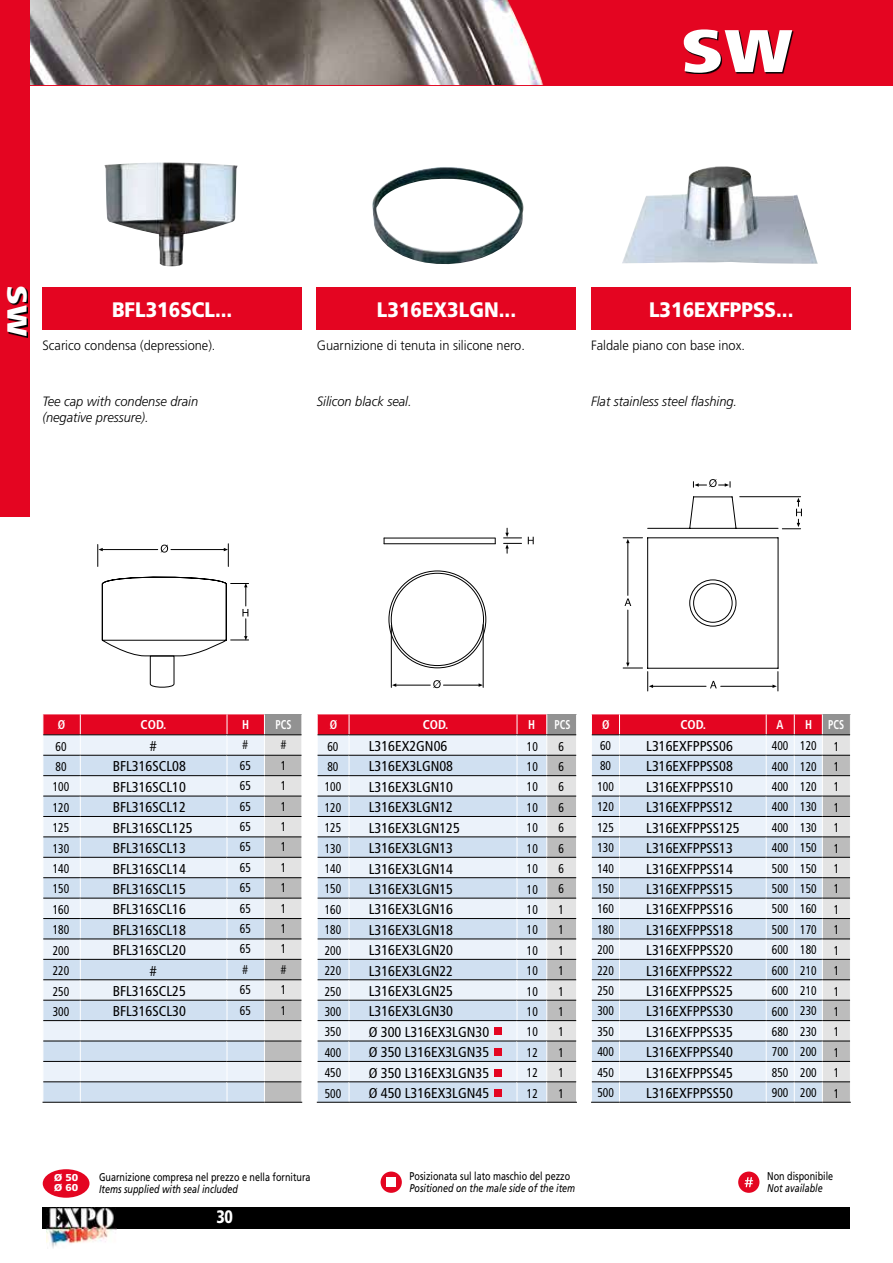
<style>
.page{position:relative;width:893px;height:1263px;background:#fff}
.page>*{position:absolute;margin:0;border:0;box-sizing:border-box;transform-origin:0 0}
.t1{font:900 condensed 60px "Frutiger";color:#fff;scale:1.31 1}
.t2{font:900 condensed 27.45px "Frutiger";color:#fff;scale:1.31 1}
.t3{font:900 21px "Frutiger";color:#fff;scale:.9 1}
.t4{font:900 condensed 18px "Frutiger";color:#fff;scale:.9 1}
.t5{font:condensed 14.25px/20.4px "Frutiger";color:#000}
.t6{font:300 13.5px "Frutiger";color:#000;scale:.95 1}
.t7{font:italic 300 13.5px/16.2px "Frutiger";color:#000;scale:.95 1}
.t8{font:condensed 12.75px/20.4px "Frutiger";color:#000;text-align:justify;scale:.9 1}
.t9{font:700 condensed 12.75px "Frutiger";color:#fff}
.t10{font:700 condensed 12.75px "Frutiger";color:#fff;scale:.8 1}
.t11{font:700 condensed 12.75px "Frutiger";color:#fff;scale:.9 1}
.t12{font:11.25px "Frutiger";color:#000;scale:.8 1}
.t13{font:italic 11.25px "Frutiger";color:#000;scale:.8 1}
.t14{font:900 10.05px/10.2px "Frutiger";color:#fff;scale:1.05 1}
</style>
<div class="page">
<div style="left:43px;top:1207px;width:807px;height:21px;background:#000"></div>
<img style="left:47px;top:1207px;width:69px;height:41px">
<div style="left:0;top:0;width:893px;height:85px;background:#e40521"></div>
<img style="left:30px;top:0;width:513px;height:85px">
<div style="left:0;top:0;width:30px;height:517px;background:#e40521"></div>
<svg style="left:8px;top:288px;width:20px;height:50px"></svg>
<svg style="left:685px;top:31px;width:108px;height:43px;fill:#010000"></svg>
<img style="left:622px;top:166px;width:196px;height:98px">
<svg style="left:623px;top:496px;width:179px;height:195px"></svg>
<hr style="left:653px;top:686px;width:53px;height:1px;background:#000">
<svg style="left:693px;top:479px;width:38px;height:8px"></svg>
<div style="left:591px;top:287px;width:259px;height:43px;background:#e40521"></div>
<svg style="left:591px;top:714px;width:260px;height:389px;background:#d2d1dc"></svg>
<img style="left:372px;top:167px;width:152px;height:98px">
<svg style="left:528px;top:537px;width:6px;height:7px"></svg>
<svg style="left:504px;top:528px;width:17px;height:25px"></svg>
<svg style="left:433px;top:680px;width:8px;height:8px"></svg>
<hr style="left:443px;top:685px;width:36px;height:1px;background:#000">
<svg style="left:479px;top:683px;width:4px;height:4px"></svg>
<hr style="left:396px;top:685px;width:34px;height:1px;background:#000">
<hr style="left:391px;top:625px;width:1px;height:62px;background:#000">
<hr style="left:483px;top:625px;width:1px;height:62px;background:#000">
<hr style="left:384px;top:538px;width:111px;height:1px;background:#000">
<hr style="left:384px;top:543px;width:111px;height:1px;background:#000">
<div style="left:317px;top:287px;width:259px;height:43px;background:#e40521"></div>
<svg style="left:317px;top:714px;width:260px;height:388px;background:#d2d1dc"></svg>
<hr style="left:317px;top:1102px;width:32px;height:1px;background:#000">
<hr style="left:349px;top:1102px;width:168px;height:1px;background:#000">
<hr style="left:517px;top:1102px;width:30px;height:1px;background:#000">
<hr style="left:547px;top:1102px;width:30px;height:1px;background:#000">
<div style="left:494px;top:1027px;width:8px;height:8px;background:#e40521"></div>
<div style="left:494px;top:1049px;width:8px;height:7px;background:#e40521"></div>
<div style="left:494px;top:1069px;width:8px;height:7px;background:#e40521"></div>
<div style="left:494px;top:1090px;width:8px;height:7px;background:#e40521"></div>
<div style="left:381px;top:1171px;width:21px;height:22px;background:#e40521;border-radius:50%"></div>
<div style="left:386px;top:1177px;width:10px;height:10px;background:#fff"></div>
<img style="left:104px;top:162px;width:134px;height:104px">
<svg style="left:161px;top:545px;width:7px;height:8px"></svg>
<hr style="left:171px;top:549px;width:53px;height:1px;background:#000">
<hr style="left:102px;top:549px;width:56px;height:1px;background:#000">
<svg style="left:98px;top:544px;width:5px;height:22px"></svg>
<svg style="left:224px;top:544px;width:5px;height:22px"></svg>
<svg style="left:102px;top:576px;width:147px;height:112px"></svg>
<div style="left:43px;top:287px;width:259px;height:43px;background:#e40521"></div>
<svg style="left:43px;top:714px;width:259px;height:388px;background:#d1d0db"></svg>
<hr style="left:264px;top:1081px;width:37px;height:1px;background:#000">
<hr style="left:43px;top:1102px;width:37px;height:1px;background:#000">
<hr style="left:80px;top:1102px;width:147px;height:1px;background:#000">
<hr style="left:227px;top:1102px;width:37px;height:1px;background:#000">
<hr style="left:264px;top:1102px;width:38px;height:1px;background:#000">
<div style="left:738px;top:1171px;width:21px;height:22px;background:#e40521;border-radius:50%"></div>
<svg style="left:744px;top:1177px;width:9px;height:10px"></svg>
<div style="left:43px;top:1169px;width:47px;height:29px;background:#e40521;border-radius:50%"></div>
<h2 class="t2" style="left:34px;top:285px;width:41px;rotate:90deg">SW</h2>
<h3 class="t3" style="left:112px;top:297px;width:135px">BFL316SCL...</h3>
<p class="t6" style="left:43px;top:337px;width:184px">Scarico condensa (depressione).</p>
<p class="t7" style="left:43px;top:393px;width:165px">Tee cap with condense drain (negative pressure).</p>
<h1 class="t1" style="left:680px;top:15px;width:87px">SW</h1>
<h3 class="t3" style="left:377px;top:297px;width:156px">L316EX3LGN...</h3>
<h3 class="t3" style="left:649px;top:297px;width:162px">L316EXFPPSS...</h3>
<p class="t6" style="left:317px;top:337px;width:221px">Guarnizione di tenuta in silicone nero.</p>
<p class="t6" style="left:591px;top:337px;width:164px">Faldale piano con base inox.</p>
<p class="t7" style="left:317px;top:393px;width:101px">Silicon black seal.</p>
<p class="t7" style="left:591px;top:393px;width:155px">Flat stainless steel flashing.</p>
<p class="t11" style="left:58px;top:717px;width:10px">Ø</p>
<p class="t11" style="left:242px;top:717px;width:9px">H</p>
<p class="t8" style="left:240px;top:735px;width:14px;text-align:left">#<br>65<br>65<br>65<br>65<br>65<br>65<br>65<br>65<br>65<br>65 #<br>65<br>65</p>
<p class="t9" style="left:141px;top:717px;width:27px">COD.</p>
<p class="t5" style="left:113px;top:736px;width:82px;text-align:center">#<br>BFL316SCL08<br>BFL316SCL10<br>BFL316SCL12<br>BFL316SCL125<br>BFL316SCL13<br>BFL316SCL14<br>BFL316SCL15<br>BFL316SCL16<br>BFL316SCL18<br>BFL316SCL20 #<br>BFL316SCL25<br>BFL316SCL30</p>
<p class="t8" style="left:53px;top:736px;width:20px;text-align:left">60<br>80<br>100<br>120<br>125<br>130<br>140<br>150<br>160<br>180<br>200<br>220<br>250<br>300</p>
<p class="t10" style="left:276px;top:717px;width:22px">PCS</p>
<p class="t8" style="left:281px;top:735px;width:8px"># 1<br>1<br>1<br>1<br>1<br>1<br>1<br>1<br>1<br>1 # 1<br>1</p>
<p class="t11" style="left:330px;top:717px;width:10px">Ø</p>
<p class="t11" style="left:528px;top:717px;width:9px">H</p>
<p class="t8" style="left:527px;top:736px;width:14px">10<br>10<br>10<br>10<br>10<br>10<br>10<br>10<br>10<br>10<br>10<br>10<br>10<br>10<br>10<br>12<br>12<br>12</p>
<p class="t9" style="left:423px;top:717px;width:27px">COD.</p>
<p class="t5" style="left:369px;top:736px;width:122px">L316EX2GN06<br>L316EX3LGN08<br>L316EX3LGN10<br>L316EX3LGN12<br>L316EX3LGN125<br>L316EX3LGN13<br>L316EX3LGN14<br>L316EX3LGN15<br>L316EX3LGN16<br>L316EX3LGN18<br>L316EX3LGN20<br>L316EX3LGN22<br>L316EX3LGN25<br>L316EX3LGN30<br>Ø 300 L316EX3LGN30<br>Ø 350 L316EX3LGN35<br>Ø 350 L316EX3LGN35<br>Ø 450 L316EX3LGN45</p>
<p class="t8" style="left:325px;top:736px;width:20px;text-align:left">60<br>80<br>100<br>120<br>125<br>130<br>140<br>150<br>160<br>180<br>200<br>220<br>250<br>300<br>350<br>400<br>450<br>500</p>
<p class="t10" style="left:555px;top:717px;width:22px">PCS</p>
<p class="t8" style="left:559px;top:736px;width:8px">6<br>6<br>6<br>6<br>6<br>6<br>6<br>6<br>1<br>1<br>1<br>1<br>1<br>1<br>1<br>1<br>1<br>1</p>
<p class="t11" style="left:602px;top:717px;width:10px">Ø</p>
<p class="t11" style="left:776px;top:717px;width:9px">A</p>
<p class="t11" style="left:805px;top:717px;width:9px">H</p>
<p class="t8" style="left:800px;top:735px;width:20px">120<br>120<br>120<br>130<br>130<br>150<br>150<br>150<br>160<br>170<br>180<br>210<br>210<br>230<br>230<br>200<br>200<br>200</p>
<p class="t9" style="left:680px;top:717px;width:27px">COD.</p>
<p class="t5" style="left:646px;top:736px;width:95px">L316EXFPPSS06<br>L316EXFPPSS08<br>L316EXFPPSS10<br>L316EXFPPSS12<br>L316EXFPPSS125<br>L316EXFPPSS13<br>L316EXFPPSS14<br>L316EXFPPSS15<br>L316EXFPPSS16<br>L316EXFPPSS18<br>L316EXFPPSS20<br>L316EXFPPSS22<br>L316EXFPPSS25<br>L316EXFPPSS30<br>L316EXFPPSS35<br>L316EXFPPSS40<br>L316EXFPPSS45<br>L316EXFPPSS50</p>
<p class="t8" style="left:597px;top:735px;width:20px;text-align:left">60<br>80<br>100<br>120<br>125<br>130<br>140<br>150<br>160<br>180<br>200<br>220<br>250<br>300<br>350<br>400<br>450<br>500</p>
<p class="t8" style="left:772px;top:736px;width:20px">400<br>400<br>400<br>400<br>400<br>400<br>500<br>500<br>500<br>500<br>600<br>600<br>600<br>600<br>680<br>700<br>850<br>900</p>
<p class="t10" style="left:828px;top:717px;width:22px">PCS</p>
<p class="t8" style="left:834px;top:736px;width:8px">1<br>1<br>1<br>1<br>1<br>1<br>1<br>1<br>1<br>1<br>1<br>1<br>1<br>1<br>1<br>1<br>1<br>1</p>
<p class="t14" style="left:54px;top:1172px;width:25px">Ø 50<br>Ø 60</p>
<p class="t12" style="left:99px;top:1170px;width:266px">Guarnizione compresa nel prezzo e nella fornitura</p>
<p class="t13" style="left:99px;top:1182px;width:175px">Items supplied with seal included</p>
<p class="t4" style="left:216px;top:1206px;width:20px">30</p>
<p class="t12" style="left:410px;top:1169px;width:202px">Posizionata sul lato maschio del pezzo</p>
<p class="t13" style="left:410px;top:1181px;width:208px">Positioned on the male side of the item</p>
<p class="t12" style="left:767px;top:1169px;width:84px">Non disponibile</p>
<p class="t13" style="left:767px;top:1181px;width:71px">Not available</p>
</div>
